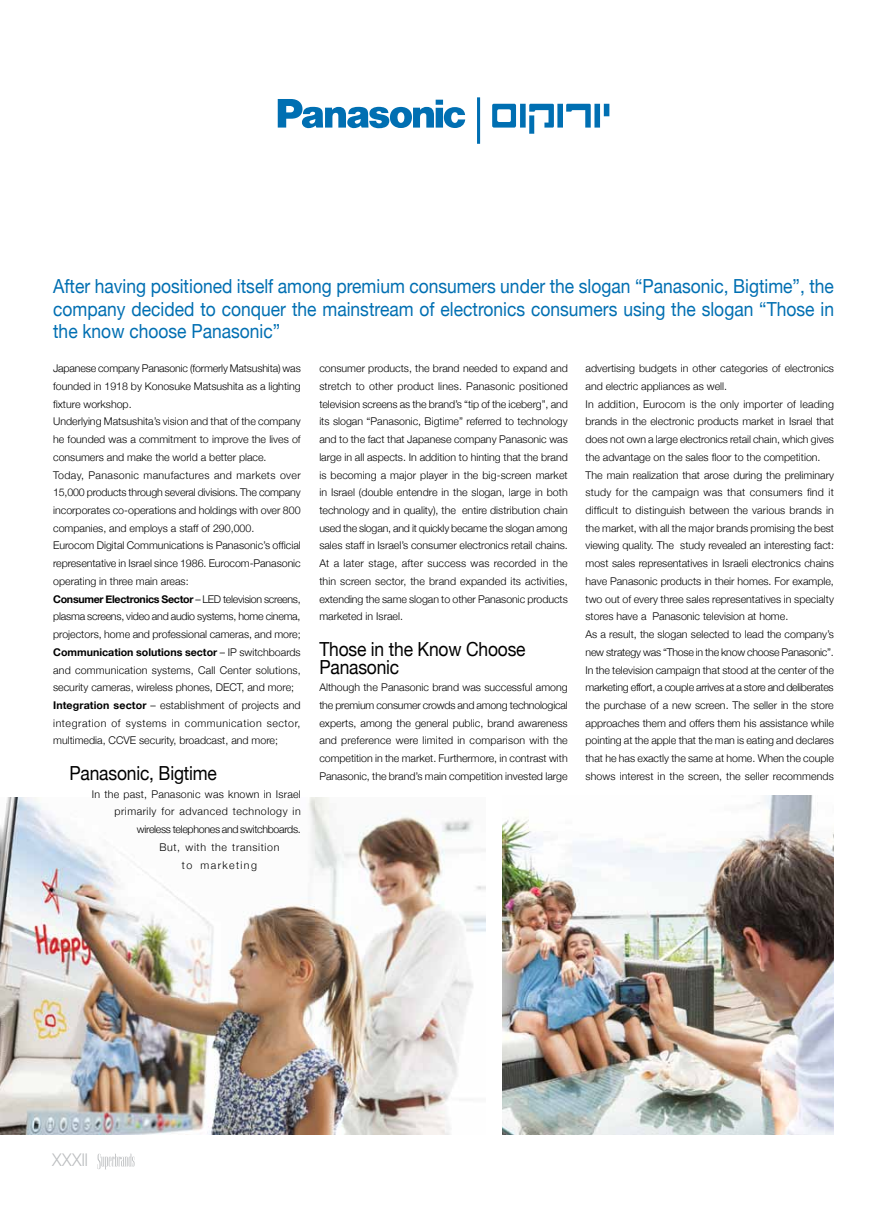
<style>
.page{position:relative;width:879px;height:1216px;background:#fff}
.page>*{position:absolute;margin:0;border:0;box-sizing:border-box;transform-origin:0 0}
.t1{font:19.38px/22.5px "Helvetica Neue";color:#006fb2;text-align:justify;scale:.9 1}
.t2{font:19.38px/17.8px "Helvetica Neue";letter-spacing:-.01em;color:#000;scale:.9 1}
.t3{font:300 17.5px "Helvetica Neue";color:#bcbec0;scale:.95 1}
.t4{font:300 10.62px/17.8px "Helvetica Neue";color:#000}
.t5{font:300 10.62px "Helvetica Neue";letter-spacing:.02em;color:#000}
.t6{font:300 10.62px "Helvetica Neue";letter-spacing:-.03em;color:#000}
.t7{font:300 10.62px "Helvetica Neue";letter-spacing:.05em;color:#000}
.t8{font:300 10.62px "Helvetica Neue";letter-spacing:.06em;color:#000}
.t9{font:300 10.62px "Helvetica Neue";letter-spacing:.13em;color:#000}
.s1{font-weight:700}
</style>
<div class="page">
<svg style="left:278px;top:99px;width:187px;height:29px"></svg>
<svg style="left:492px;top:104px;width:117px;height:30px"></svg>
<hr style="left:477px;top:97px;width:3px;height:47px;background:#006fb2">
<img style="left:502px;top:795px;width:332px;height:339px">
<img style="left:0;top:797px;width:486px;height:337px">
<svg style="left:97px;top:1153px;width:38px;height:16px"></svg>
<h1 class="t1" style="left:53px;top:275px;width:869px">After having positioned itself among premium consumers under the slogan “Panasonic, Bigtime”, the company decided to conquer the mainstream of electronics consumers using the slogan “Those in the know choose Panasonic”</h1>
<p class="t4" style="left:585px;top:359px;width:250px">advertising budgets in other categories of electronics and electric appliances as well.<br>In addition, Eurocom is the only importer of leading brands in the electronic products market in Israel that does not own a large electronics retail chain, which gives the advantage on the sales floor to the competition.<br>The main realization that arose during the preliminary study for the campaign was that consumers find it difficult to distinguish between the various brands in the market, with all the major brands promising the best viewing quality. The study revealed an interesting fact: most sales representatives in Israeli electronics chains have Panasonic products in their homes. For example, two out of every three sales representatives in specialty stores have a Panasonic television at home.<br>As a result, the slogan selected to lead the company’s new strategy was “Those in the know choose Panasonic”.<br>In the television campaign that stood at the center of the marketing effort, a couple arrives at a store and deliberates the purchase of a new screen. The seller in the store approaches them and offers them his assistance while pointing at the apple that the man is eating and declares that he has exactly the same at home. When the couple shows interest in the screen, the seller recommends</p>
<p class="t4" style="left:53px;top:359px;width:249px">Japanese company Panasonic (formerly Matsushita) was founded in 1918 by Konosuke Matsushita as a lighting fixture workshop.<br>Underlying Matsushita’s vision and that of the company he founded was a commitment to improve the lives of consumers and make the world a better place.<br>Today, Panasonic manufactures and markets over 15,000 products through several divisions. The company incorporates co-operations and holdings with over 800 companies, and employs a staff of 290,000.<br>Eurocom Digital Communications is Panasonic’s official representative in Israel since 1986. Eurocom-Panasonic operating in three main areas:<br><span class="s1">Consumer Electronics Sector</span> – LED television screens, plasma screens, video and audio systems, home cinema, projectors, home and professional cameras, and more; <span class="s1">Communication solutions sector</span> – IP switchboards and communication systems, Call Center solutions, security cameras, wireless phones, DECT, and more; <span class="s1">Integration sector</span> – establishment of projects and integration of systems in communication sector, multimedia, CCVE security, broadcast, and more;</p>
<h1 class="t2" style="left:69px;top:764px;width:165px">Panasonic, Bigtime</h1>
<p class="t5" style="left:92px;top:787px;width:210px">In the past, Panasonic was known in Israel</p>
<p class="t7" style="left:114px;top:805px;width:188px">primarily for advanced technology in</p>
<p class="t6" style="left:137px;top:822px;width:165px">wireless telephones and switchboards.</p>
<p class="t8" style="left:159px;top:840px;width:121px">But, with the transition</p>
<p class="t9" style="left:182px;top:858px;width:77px">to marketing</p>
<p class="t4" style="left:319px;top:359px;width:250px;text-align:justify">consumer products, the brand needed to expand and stretch to other product lines. Panasonic positioned television screens as the brand’s “tip of the iceberg”, and its slogan “Panasonic, Bigtime” referred to technology and to the fact that Japanese company Panasonic was large in all aspects. In addition to hinting that the brand is becoming a major player in the big-screen market in Israel (double entendre in the slogan, large in both technology and in quality), the entire distribution chain used the slogan, and it quickly became the slogan among sales staff in Israel’s consumer electronics retail chains.<br>At a later stage, after success was recorded in the thin screen sector, the brand expanded its activities, extending the same slogan to other Panasonic products marketed in Israel.</p>
<h1 class="t2" style="left:319px;top:639px;width:231px">Those in the Know Choose<br>Panasonic</h1>
<p class="t4" style="left:319px;top:678px;width:250px;text-align:justify">Although the Panasonic brand was successful among the premium consumer crowds and among technological experts, among the general public, brand awareness and preference were limited in comparison with the competition in the market. Furthermore, in contrast with Panasonic, the brand’s main competition invested large</p>
<h2 class="t3" style="left:52px;top:1149px;width:39px">XXXII</h2>
</div>
